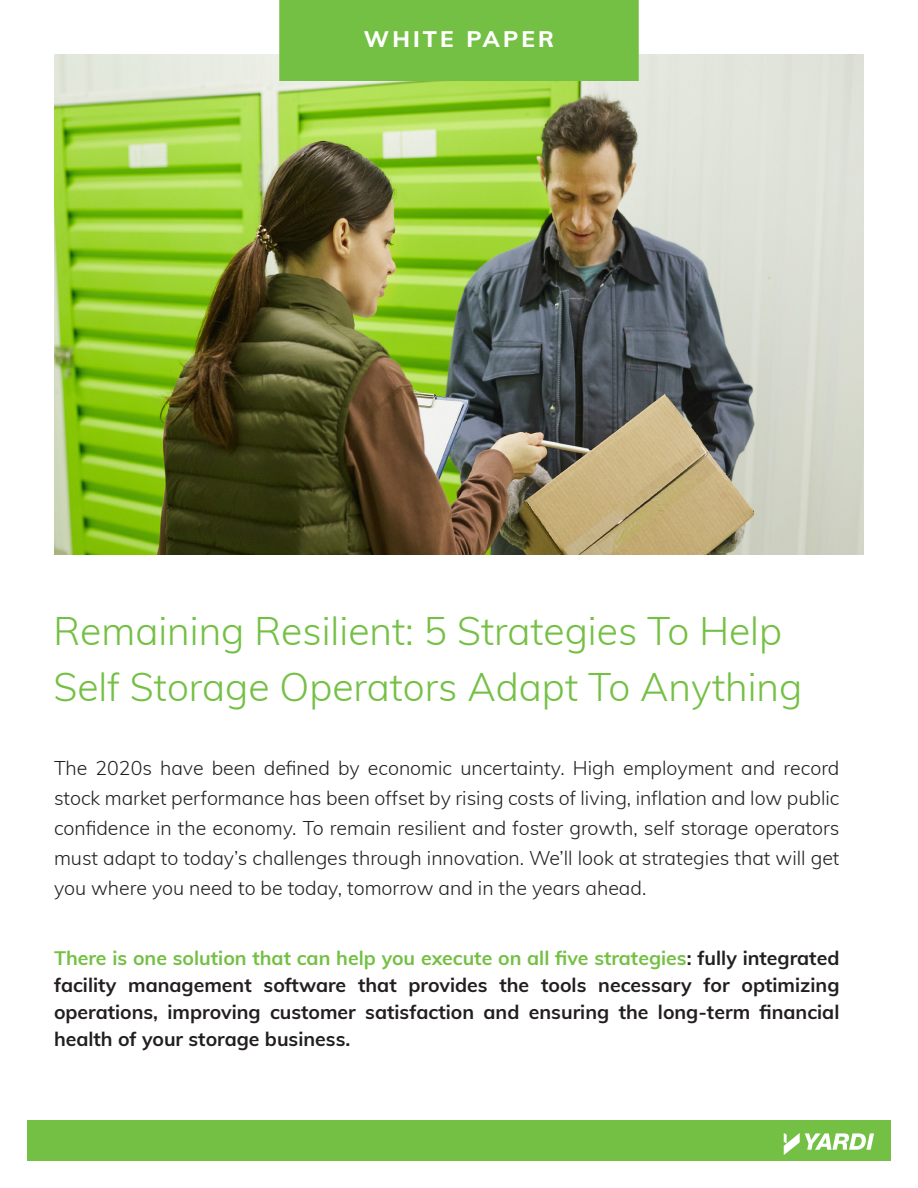
<style>
.page{position:relative;width:918px;height:1188px;background:#fff}
.page>*{position:absolute;margin:0;border:0;box-sizing:border-box;transform-origin:0 0}
.t1{font:300 39px "Muli";color:#74c044}
.t2{font:800 22.5px "Muli";letter-spacing:.14em;color:#fff}
.t3{font:300 19.5px/30px "Muli";color:#231f20;text-align:justify}
.t4{font:700 19.5px/27px "Muli";color:#231f20;text-align:justify}
.s1{color:#74c044}
</style>
<div class="page">
<img style="left:54px;top:54px;width:810px;height:501px">
<div style="left:279px;top:0;width:360px;height:81px;background:#74c044"></div>
<div style="left:27px;top:1120px;width:864px;height:41px;background:#74c044"></div>
<svg style="left:784px;top:1133px;width:90px;height:22px"></svg>
<p class="t2" style="left:364px;top:22px;width:192px">WHITE PAPER</p>
<p class="t1" style="left:53px;top:603px;width:730px">Remaining Resilient: 5 Strategies To Help</p>
<p class="t1" style="left:53px;top:658px;width:750px">Self Storage Operators Adapt To Anything</p>
<p class="t3" style="left:54px;top:752px;width:787px">The 2020s have been defined by economic uncertainty. High employment and record stock market performance has been offset by rising costs of living, inflation and low public confidence in the economy. To remain resilient and foster growth, self storage operators must adapt to today’s challenges through innovation. We’ll look at strategies that will get you where you need to be today, tomorrow and in the years ahead.</p>
<p class="t4" style="left:54px;top:944px;width:787px"><span class="s1">There is one solution that can help you execute on all five strategies</span>: fully integrated facility management software that provides the tools necessary for optimizing operations, improving customer satisfaction and ensuring the long-term financial health of your storage business.</p>
</div>
